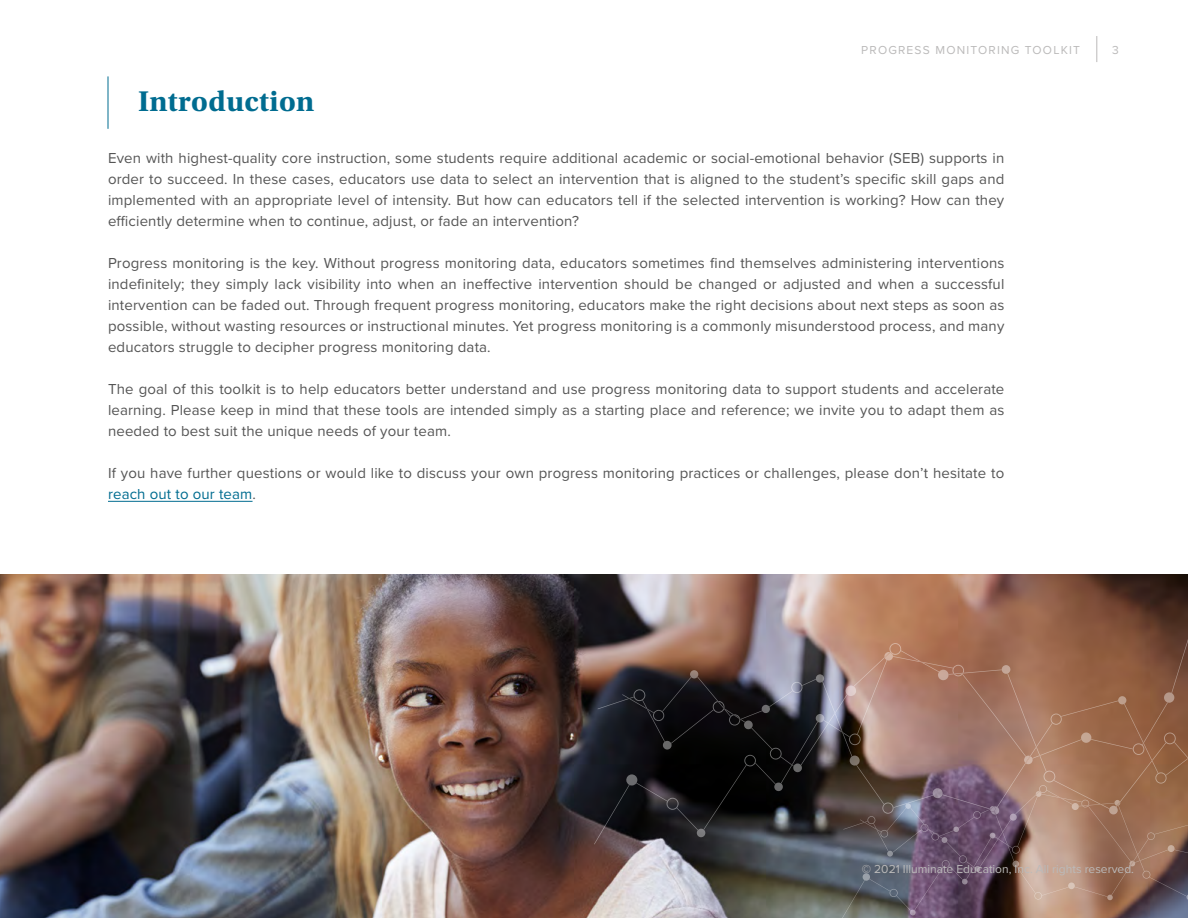
<style>
.page{position:relative;width:1188px;height:918px;background:#fff}
.page>*{position:absolute;margin:0;border:0;box-sizing:border-box;transform-origin:0 0}
.t1{font:700 30px "Utopia Std";letter-spacing:.01em;color:#006c90}
.t2{font:15px/21px "Proxima Nova";letter-spacing:.01em;color:#555;text-align:justify}
.t3{font:12px "Proxima Nova";color:#bbbaba}
.t4{font:12px "Proxima Nova";letter-spacing:.1em;color:#bbbaba}
.s1{color:#006c90}
</style>
<div class="page">
<img style="left:0;top:575px;width:1188px;height:343px">
<img style="left:594px;top:610px;width:594px;height:308px">
<hr style="left:108px;top:76px;width:1px;height:53px;background:#006c90">
<hr style="left:108px;top:501px;width:145px;height:1px;background:#006c90">
<svg style="left:1097px;top:36px;width:1px;height:26px"></svg>
<h1 class="t1" style="left:138px;top:84px;width:177px">Introduction</h1>
<p class="t4" style="left:861px;top:41px;width:220px">PROGRESS MONITORING TOOLKIT</p>
<p class="t2" style="left:108px;top:147px;width:898px">Even with highest-quality core instruction, some students require additional academic or social-emotional behavior (SEB) supports in order to succeed. In these cases, educators use data to select an intervention that is aligned to the student’s specific skill gaps and implemented with an appropriate level of intensity. But how can educators tell if the selected intervention is working? How can they efficiently determine when to continue, adjust, or fade an intervention?</p>
<p class="t2" style="left:108px;top:252px;width:898px">Progress monitoring is the key. Without progress monitoring data, educators sometimes find themselves administering interventions indefinitely; they simply lack visibility into when an ineffective intervention should be changed or adjusted and when a successful intervention can be faded out. Through frequent progress monitoring, educators make the right decisions about next steps as soon as possible, without wasting resources or instructional minutes. Yet progress monitoring is a commonly misunderstood process, and many educators struggle to decipher progress monitoring data.</p>
<p class="t2" style="left:108px;top:378px;width:898px">The goal of this toolkit is to help educators better understand and use progress monitoring data to support students and accelerate learning. Please keep in mind that these tools are intended simply as a starting place and reference; we invite you to adapt them as needed to best suit the unique needs of your team.</p>
<p class="t2" style="left:108px;top:462px;width:898px">If you have further questions or would like to discuss your own progress monitoring practices or challenges, please don’t hesitate to <span class="s1">reach out to our team</span>.</p>
<p class="t3" style="left:1112px;top:41px;width:8px">3</p>
<p class="t3" style="left:862px;top:861px;width:274px">© 2021 Illuminate Education, Inc. All rights reserved.</p>
</div>
